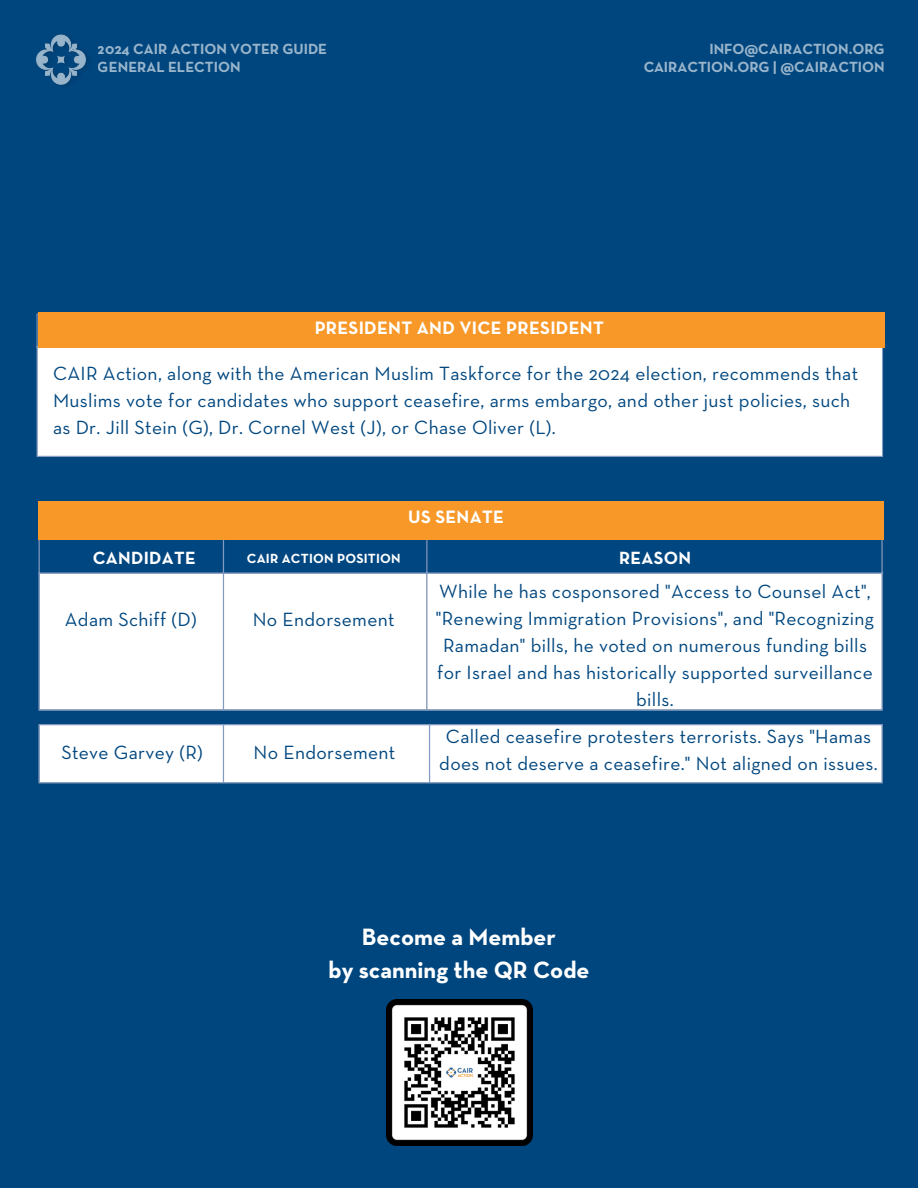
<style>
.page{position:relative;width:918px;height:1188px;background:#00467e}
.page>*{position:absolute;margin:0;border:0;box-sizing:border-box;transform-origin:0 0}
.t1{font:700 24px/33.6px "Neutraface Text";color:#fff;text-align:center}
.t2{font:19.5px/27px "Neutraface Text";letter-spacing:.015em;color:#00477f}
.t3{font:19.5px/27px "Neutraface Text";letter-spacing:.015em;color:#00467e;text-align:center}
.t4{font:700 18.3px "Neutraface Text";letter-spacing:.015em;color:#fff}
.t5{font:700 18.15px "Neutraface Text";letter-spacing:.015em;color:#fff}
.t6{font:700 18px "Neutraface Text";letter-spacing:.015em;color:#fff}
.t7{font:700 15px/18px "Neutraface Text";color:#fff}
.t8{font:700 13.5px "Neutraface Text";letter-spacing:.015em;color:#fff}
</style>
<div class="page">
<div style="left:37px;top:346px;width:846px;height:111px;background:#fff"></div>
<hr style="left:37px;top:315px;width:1px;height:141px;background:#849bc1">
<hr style="left:882px;top:315px;width:1px;height:141px;background:#849bc1">
<hr style="left:37px;top:313px;width:846px;height:2px;background:#849bc1">
<hr style="left:37px;top:456px;width:846px;height:1px;background:#849bc1">
<div style="left:38px;top:312px;width:847px;height:35px;background:#f89828"></div>
<svg style="left:40px;top:539px;width:841px;height:34px"></svg>
<div style="left:40px;top:574px;width:841px;height:135px;background:#fff"></div>
<hr style="left:39px;top:537px;width:1px;height:172px;background:#849bc1">
<hr style="left:223px;top:537px;width:1px;height:172px;background:#849bc1">
<hr style="left:426px;top:537px;width:1px;height:172px;background:#849bc1">
<hr style="left:881px;top:537px;width:2px;height:172px;background:#849bc1">
<hr style="left:39px;top:573px;width:844px;height:1px;background:#849bc1">
<hr style="left:39px;top:709px;width:844px;height:2px;background:#849bc1">
<div style="left:40px;top:725px;width:841px;height:57px;background:#fff"></div>
<hr style="left:39px;top:725px;width:1px;height:57px;background:#849bc1">
<hr style="left:223px;top:725px;width:1px;height:57px;background:#849bc1">
<hr style="left:429px;top:725px;width:1px;height:57px;background:#849bc1">
<hr style="left:881px;top:725px;width:2px;height:57px;background:#849bc1">
<hr style="left:39px;top:724px;width:844px;height:1px;background:#849bc1">
<hr style="left:39px;top:782px;width:844px;height:1px;background:#849bc1">
<div style="left:38px;top:501px;width:846px;height:38px;background:#f89828"></div>
<img style="left:36px;top:34px;width:52px;height:51px">
<img style="left:386px;top:1000px;width:146px;height:146px">
<p class="t7" style="left:98px;top:41px;width:231px">2024 CAIR ACTION VOTER GUIDE<br>GENERAL ELECTION</p>
<p class="t7" style="left:643px;top:41px;width:243px;text-align:right">INFO@CAIRACTION.ORG<br>CAIRACTION.ORG | @CAIRACTION</p>
<p class="t4" style="left:315px;top:320px;width:291px">PRESIDENT AND VICE PRESIDENT</p>
<p class="t2" style="left:53px;top:361px;width:807px">CAIR Action, along with the American Muslim Taskforce for the 2024 election, recommends that<br>Muslims vote for candidates who support ceasefire, arms embargo, and other just policies, such as Dr. Jill Stein (G), Dr. Cornel West (J), or Chase Oliver (L).</p>
<p class="t5" style="left:408px;top:509px;width:97px">US SENATE</p>
<p class="t6" style="left:93px;top:550px;width:104px">CANDIDATE</p>
<p class="t2" style="left:65px;top:607px;width:133px">Adam Schiff (D)</p>
<p class="t3" style="left:61px;top:740px;width:143px">Steve Garvey (R)</p>
<h3 class="t8" style="left:247px;top:553px;width:155px">CAIR ACTION POSITION</h3>
<h2 class="t2" style="left:253px;top:607px;width:143px">No Endorsement</h2>
<h3 class="t3" style="left:254px;top:740px;width:143px">No Endorsement</h3>
<h2 class="t6" style="left:619px;top:550px;width:73px">REASON</h2>
<h2 class="t2" style="left:436px;top:579px;width:440px;text-align:center">While he has cosponsored "Access to Counsel Act", "Renewing Immigration Provisions", and "Recognizing Ramadan" bills, he voted on numerous funding bills for Israel and has historically supported surveillance bills.</h2>
<h2 class="t3" style="left:439px;top:724px;width:440px">Called ceasefire protesters terrorists. Says "Hamas does not deserve a ceasefire." Not aligned on issues.</h2>
<h3 class="t1" style="left:328px;top:921px;width:263px">Become a Member<br>by scanning the QR Code</h3>
</div>
